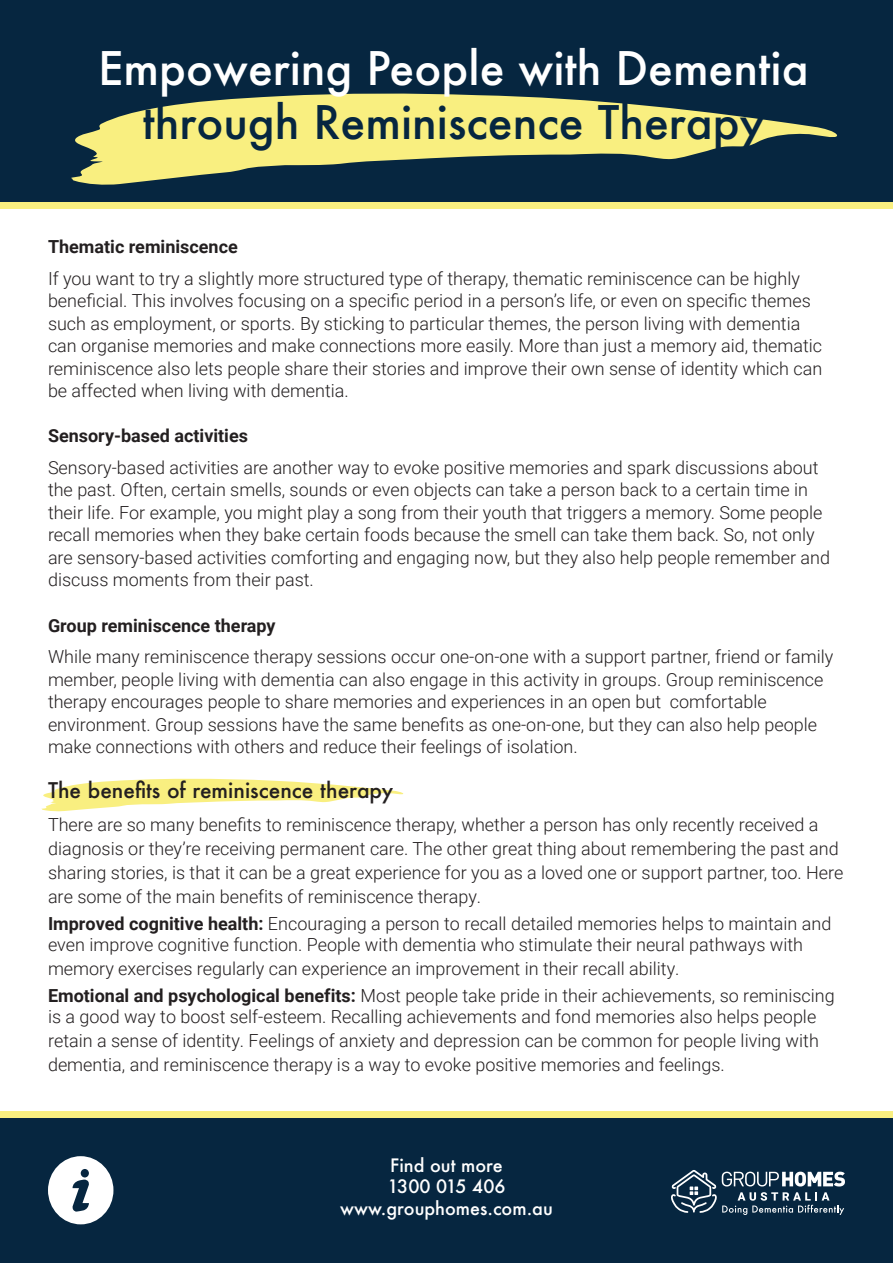
<style>
.page{position:relative;width:893px;height:1263px;background:#fff}
.page>*{position:absolute;margin:0;border:0;box-sizing:border-box;transform-origin:0 0}
.t1{font:500 45px/54px "Futura";color:#fff;text-align:center}
.t2{font:500 21px "Futura";color:#231f20}
.t3{font:300 18px/22.5px "Roboto";color:#231f20}
.t4{font:500 18px "Futura";color:#fff}
.s1{color:#062640}
.s2{font-weight:700}
</style>
<div class="page">
<div style="left:0;top:0;width:893px;height:202px;background:#062640"></div>
<div style="left:0;top:1117px;width:893px;height:146px;background:#062640"></div>
<div style="left:0;top:202px;width:893px;height:6px;background:#f9ef80"></div>
<div style="left:0;top:1111px;width:893px;height:6px;background:#f9ef80"></div>
<svg style="left:671px;top:1170px;width:174px;height:45px"></svg>
<svg style="left:48px;top:1156px;width:65px;height:68px"></svg>
<svg style="left:41px;top:778px;width:362px;height:33px"></svg>
<svg style="left:71px;top:93px;width:766px;height:92px;fill:#f9ef80"></svg>
<p class="t1" style="left:98px;top:41px;width:712px">Empowering People with Dementia <span class="s1">through Reminiscence Therapy</span></p>
<p class="t3" style="left:48px;top:231px;width:753px;line-height:31.5px"><span class="s2">Thematic reminiscence<br></span>If you want to try a slightly more structured type of therapy, thematic reminiscence can be highly</p>
<p class="t3" style="left:48px;top:289px;width:776px">beneficial. This involves focusing on a specific period in a person’s life, or even on specific themes such as employment, or sports. By sticking to particular themes, the person living with dementia can organise memories and make connections more easily. More than just a memory aid, thematic reminiscence also lets people share their stories and improve their own sense of identity which can be affected when living with dementia.</p>
<p class="t3" style="left:48px;top:420px;width:772px;line-height:31.5px"><span class="s2">Sensory-based activities<br></span>Sensory-based activities are another way to evoke positive memories and spark discussions about</p>
<p class="t3" style="left:48px;top:478px;width:784px">the past. Often, certain smells, sounds or even objects can take a person back to a certain time in their life. For example, you might play a song from their youth that triggers a memory. Some people recall memories when they bake certain foods because the smell can take them back. So, not only are sensory-based activities comforting and engaging now, but they also help people remember and discuss moments from their past.</p>
<p class="t3" style="left:48px;top:609px;width:787px;line-height:31.5px"><span class="s2">Group reminiscence therapy<br></span>While many reminiscence therapy sessions occur one-on-one with a support partner, friend or family</p>
<p class="t3" style="left:48px;top:667px;width:777px">member, people living with dementia can also engage in this activity in groups. Group reminiscence therapy encourages people to share memories and experiences in an open but comfortable environment. Group sessions have the same benefits as one-on-one, but they can also help people make connections with others and reduce their feelings of isolation.</p>
<p class="t2" style="left:48px;top:776px;width:347px">The benefits of reminiscence therapy</p>
<p class="t3" style="left:48px;top:812px;width:797px;line-height:24px">There are so many benefits to reminiscence therapy, whether a person has only recently received a diagnosis or they’re receiving permanent care. The other great thing about remembering the past and sharing stories, is that it can be a great experience for you as a loved one or support partner, too. Here are some of the main benefits of reminiscence therapy.</p>
<p class="t3" style="left:48px;top:912px;width:785px;line-height:21px"><span class="s2">Improved cognitive health:</span> Encouraging a person to recall detailed memories helps to maintain and even improve cognitive function. People with dementia who stimulate their neural pathways with</p>
<p class="t3" style="left:48px;top:954px;width:788px;line-height:27px">memory exercises regularly can experience an improvement in their recall ability.<br><span class="s2">Emotional and psychological benefits:</span> Most people take pride in their achievements, so reminiscing</p>
<p class="t3" style="left:48px;top:1004px;width:772px;line-height:24px">is a good way to boost self-esteem. Recalling achievements and fond memories also helps people retain a sense of identity. Feelings of anxiety and depression can be common for people living with dementia, and reminiscence therapy is a way to evoke positive memories and feelings.</p>
<p class="t4" style="left:390px;top:1153px;width:114px">Find out more</p>
<p class="t4" style="left:387px;top:1174px;width:120px">1300 015 406</p>
<p class="t4" style="left:340px;top:1196px;width:214px">www.grouphomes.com.au</p>
</div>
